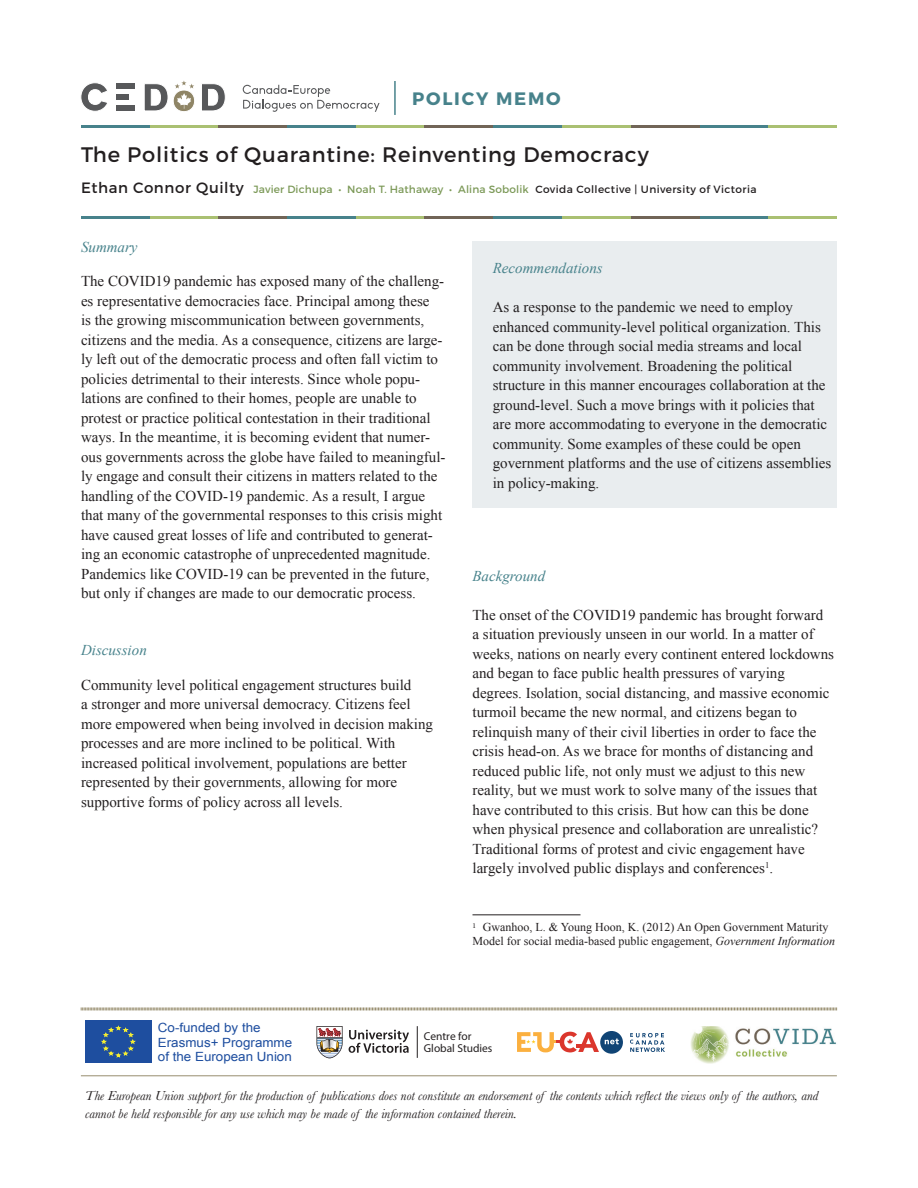
<style>
.page{position:relative;width:918px;height:1188px;background:#fff}
.page>*{position:absolute;margin:0;border:0;box-sizing:border-box;transform-origin:0 0}
.t1{font:21px "Montserrat";letter-spacing:.04em;color:#231f20}
.t2{font:700 18px "Montserrat";letter-spacing:.1em;color:#47828b}
.t3{font:15px/19.5px "Times New Roman";color:#231f20}
.t4{font:italic 15px "Times New Roman";color:#47828b}
.t5{font:italic 13.5px/18px "Baskerville";color:#231f20}
.t6{font:12.75px/14.2px "Arial";color:#1e4e9f;scale:1.05 1}
.t7{font:12px/14.4px "Times New Roman";color:#231f20}
.t8{font:11.4px/11.4px "Myriad Pro";color:#231f20}
.t9{font:10.5px "Montserrat";letter-spacing:.015em;color:#7c9958}
.s1{font-size:15px;color:#231f20}
.s2{color:#231f20}
.s3{font-style:italic}
</style>
<div class="page">
<div style="left:472px;top:241px;width:365px;height:267px;background:#e9edef"></div>
<svg style="left:81px;top:1007px;width:756px;height:4px;background:#cac5b5"></svg>
<hr style="left:81px;top:1075px;width:756px;height:1px;background:#978d6e">
<svg style="left:349px;top:1030px;width:60px;height:23px"></svg>
<svg style="left:316px;top:1026px;width:27px;height:32px"></svg>
<hr style="left:417px;top:1026px;width:1px;height:32px;background:#231f20">
<svg style="left:630px;top:1033px;width:35px;height:19px"></svg>
<div style="left:600px;top:1031px;width:23px;height:23px;background:#104475;border-radius:50%"></div>
<svg style="left:605px;top:1039px;width:14px;height:5px"></svg>
<svg style="left:517px;top:1032px;width:82px;height:20px"></svg>
<div style="left:85px;top:1021px;width:67px;height:42px;background:#1e4e9f"></div>
<svg style="left:101px;top:1025px;width:34px;height:33px"></svg>
<hr style="left:394px;top:81px;width:2px;height:34px;background:#47828b">
<hr style="left:472px;top:915px;width:108px;height:1px;background:#231f20">
<svg style="left:202px;top:83px;width:24px;height:28px"></svg>
<svg style="left:144px;top:81px;width:51px;height:31px"></svg>
<svg style="left:81px;top:82px;width:26px;height:30px"></svg>
<svg style="left:243px;top:85px;width:137px;height:27px"></svg>
<div style="left:116px;top:84px;width:19px;height:5px;background:#57585a"></div>
<div style="left:116px;top:94px;width:13px;height:6px;background:#57585a"></div>
<div style="left:116px;top:105px;width:19px;height:5px;background:#57585a"></div>
<img style="left:690px;top:1026px;width:146px;height:37px">
<hr style="left:81px;top:125px;width:69px;height:3px;background:#47828b">
<hr style="left:287px;top:125px;width:69px;height:3px;background:#47828b">
<hr style="left:493px;top:125px;width:69px;height:3px;background:#47828b">
<hr style="left:700px;top:125px;width:68px;height:3px;background:#47828b">
<hr style="left:150px;top:125px;width:68px;height:3px;background:#aac072">
<hr style="left:356px;top:125px;width:69px;height:3px;background:#aac072">
<hr style="left:562px;top:125px;width:69px;height:3px;background:#aac072">
<hr style="left:768px;top:125px;width:69px;height:3px;background:#aac072">
<hr style="left:218px;top:125px;width:69px;height:3px;background:#716557">
<hr style="left:425px;top:125px;width:68px;height:3px;background:#716557">
<hr style="left:631px;top:125px;width:69px;height:3px;background:#716557">
<hr style="left:81px;top:216px;width:69px;height:3px;background:#47828b">
<hr style="left:287px;top:216px;width:69px;height:3px;background:#47828b">
<hr style="left:493px;top:216px;width:69px;height:3px;background:#47828b">
<hr style="left:700px;top:216px;width:68px;height:3px;background:#47828b">
<hr style="left:150px;top:216px;width:68px;height:3px;background:#aac072">
<hr style="left:356px;top:216px;width:69px;height:3px;background:#aac072">
<hr style="left:562px;top:216px;width:69px;height:3px;background:#aac072">
<hr style="left:768px;top:216px;width:69px;height:3px;background:#aac072">
<hr style="left:218px;top:216px;width:69px;height:3px;background:#716557">
<hr style="left:425px;top:216px;width:68px;height:3px;background:#716557">
<hr style="left:631px;top:216px;width:69px;height:3px;background:#716557">
<p class="t2" style="left:412px;top:87px;width:150px">POLICY MEMO</p>
<p class="t1" style="left:81px;top:141px;width:569px">The Politics of Quarantine: Reinventing Democracy</p>
<p class="t9" style="left:81px;top:183px;width:677px"><span class="s1">Ethan Connor Quilty</span> Javier Dichupa • Noah T. Hathaway • Alina Sobolik <span class="s2">Covida Collective | University of Victoria</span></p>
<p class="t4" style="left:81px;top:237px;width:58px">Summary</p>
<p class="t3" style="left:81px;top:271px;width:366px">The COVID19 pandemic has exposed many of the challeng&shy;es representative democracies face. Principal among these<br>is the growing miscommunication between governments, citizens and the media. As a consequence, citizens are large&shy;ly left out of the democratic process and often fall victim to policies detrimental to their interests. Since whole popu&shy;lations are confined to their homes, people are unable to protest or practice political contestation in their traditional ways. In the meantime, it is becoming evident that numer&shy;ous governments across the globe have failed to meaningful&shy;ly engage and consult their citizens in matters related to the handling of the COVID-19 pandemic. As a result, I argue that many of the governmental responses to this crisis might have caused great losses of life and contributed to generat&shy;ing an economic catastrophe of unprecedented magnitude.<br>Pandemics like COVID-19 can be prevented in the future, but only if changes are made to our democratic process.</p>
<p class="t4" style="left:81px;top:640px;width:67px">Discussion</p>
<p class="t3" style="left:81px;top:675px;width:354px">Community level political engagement structures build<br>a stronger and more universal democracy. Citizens feel more empowered when being involved in decision making processes and are more inclined to be political. With increased political involvement, populations are better represented by their governments, allowing for more supportive forms of policy across all levels.</p>
<p class="t4" style="left:493px;top:258px;width:111px">Recommendations</p>
<p class="t3" style="left:493px;top:297px;width:340px">As a response to the pandemic we need to employ enhanced community-level political organization. This can be done through social media streams and local community involvement. Broadening the political structure in this manner encourages collaboration at the ground-level. Such a move brings with it policies that are more accommodating to everyone in the democratic community. Some examples of these could be open government platforms and the use of citizens assemblies in policy-making.</p>
<p class="t4" style="left:472px;top:566px;width:74px">Background</p>
<p class="t3" style="left:472px;top:605px;width:363px">The onset of the COVID19 pandemic has brought forward<br>a situation previously unseen in our world. In a matter of weeks, nations on nearly every continent entered lockdowns and began to face public health pressures of varying degrees. Isolation, social distancing, and massive economic turmoil became the new normal, and citizens began to relinquish many of their civil liberties in order to face the crisis head-on. As we brace for months of distancing and reduced public life, not only must we adjust to this new reality, but we must work to solve many of the issues that have contributed to this crisis. But how can this be done when physical presence and collaboration are unrealistic?<br>Traditional forms of protest and civic engagement have largely involved public displays and conferences<sup>1</sup>.</p>
<p class="t7" style="left:472px;top:920px;width:364px"><sup>1</sup> Gwanhoo, L. &amp; Young Hoon, K. (2012) An Open Government Maturity<br>Model for social media-based public engagement, <span class="s3">Government Information</span></p>
<p class="t6" style="left:158px;top:1021px;width:129px">Co-funded by the<br>Erasmus+ Programme of the European Union</p>
<p class="t8" style="left:424px;top:1031px;width:70px">Centre for<br>Global Studies</p>
<p class="t5" style="left:85px;top:1087px;width:735px">The European Union support for the production of publications does not constitute an endorsement of the contents which reflect the views only of the authors, and cannot be held responsible for any use which may be made of the information contained therein.</p>
</div>
